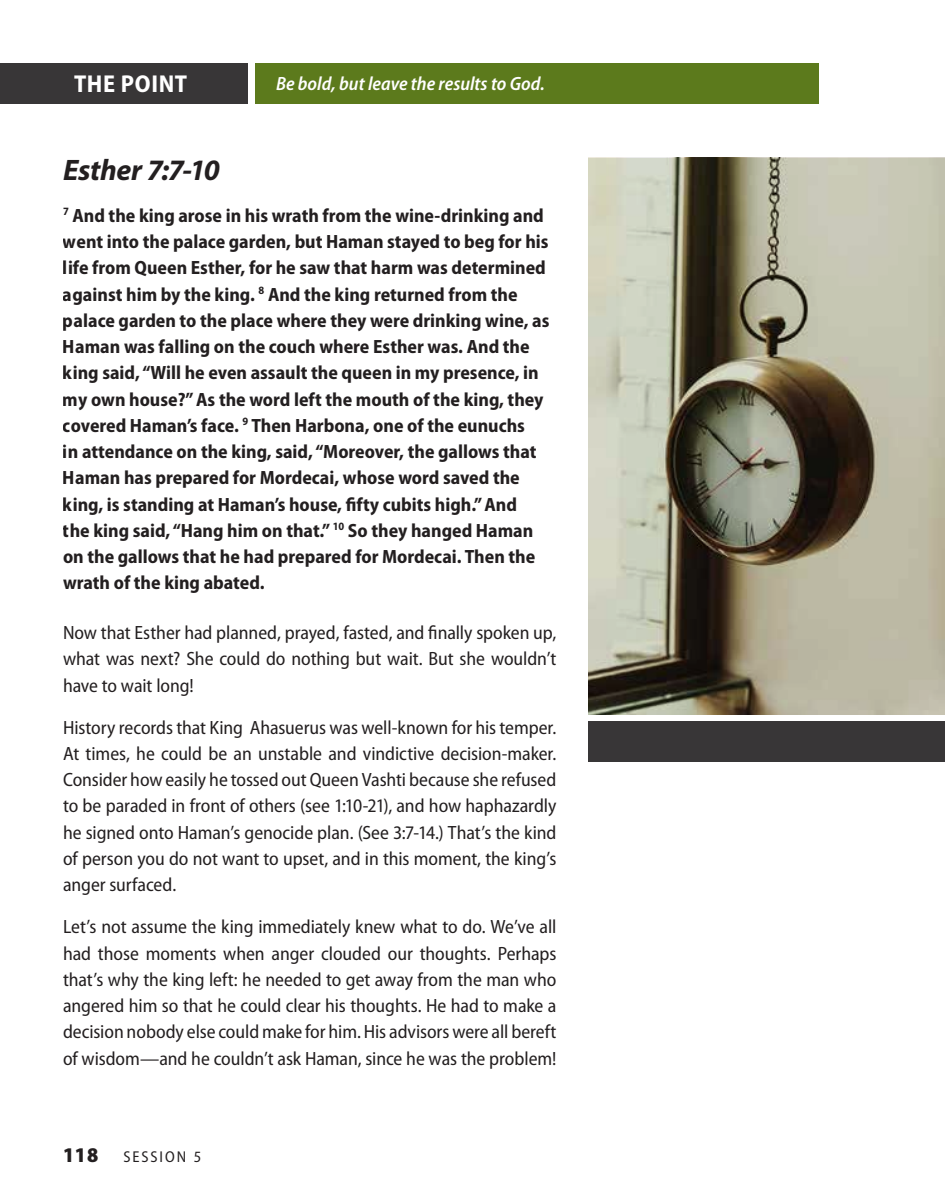
<style>
.page{position:relative;width:945px;height:1197px;background:#fff}
.page>*{position:absolute;margin:0;border:0;box-sizing:border-box;transform-origin:0 0}
.t1{font:italic 700 29.75px "Myriad Pro";letter-spacing:-.01em;color:#231f20}
.t2{font:700 semi-condensed 24.5px "Myriad Pro";letter-spacing:.025em;color:#fff}
.t3{font:900 semi-condensed 21px "Myriad Pro";color:#231f20}
.t4{font:semi-condensed 19.25px/26.2px "Myriad Pro";letter-spacing:-.005em;color:#231f20;text-align:justify}
.t5{font:700 semi-condensed 19.25px/26.2px "Myriad Pro";color:#231f20}
.t6{font:italic 600 semi-condensed 19.25px "Myriad Pro";color:#fff}
.t7{font:semi-condensed 15.75px "Myriad Pro";letter-spacing:.12em;color:#231f20}
</style>
<div class="page">
<div style="left:0;top:63px;width:248px;height:40px;background:#383637"></div>
<div style="left:255px;top:63px;width:564px;height:40px;background:#5c7a1c"></div>
<img style="left:588px;top:158px;width:357px;height:557px">
<div style="left:588px;top:722px;width:357px;height:40px;background:#383637"></div>
<p class="t2" style="left:74px;top:70px;width:115px">THE POINT</p>
<p class="t6" style="left:276px;top:74px;width:271px">Be bold, but leave the results to God.</p>
<h1 class="t1" style="left:63px;top:153px;width:158px">Esther 7:7-10</h1>
<p class="t5" style="left:63px;top:202px;width:488px"><sup>7</sup> And the king arose in his wrath from the wine-drinking and went into the palace garden, but Haman stayed to beg for his life from Queen Esther, for he saw that harm was determined against him by the king. <sup>8</sup> And the king returned from the palace garden to the place where they were drinking wine, as Haman was falling on the couch where Esther was. And the king said, “Will he even assault the queen in my presence, in my own house?” As the word left the mouth of the king, they covered Haman’s face. <sup>9</sup> Then Harbona, one of the eunuchs<br>in attendance on the king, said, “Moreover, the gallows that Haman has prepared for Mordecai, whose word saved the king, is standing at Haman’s house, fifty cubits high.” And<br>the king said, “Hang him on that.” <sup>10</sup> So they hanged Haman on the gallows that he had prepared for Mordecai. Then the wrath of the king abated.</p>
<p class="t4" style="left:63px;top:620px;width:495px">Now that Esther had planned, prayed, fasted, and finally spoken up, what was next? She could do nothing but wait. But she wouldn’t have to wait long!</p>
<p class="t4" style="left:63px;top:715px;width:495px">History records that King Ahasuerus was well-known for his temper.<br>At times, he could be an unstable and vindictive decision-maker.<br>Consider how easily he tossed out Queen Vashti because she refused to be paraded in front of others (see 1:10-21), and how haphazardly he signed onto Haman’s genocide plan. (See 3:7-14.) That’s the kind of person you do not want to upset, and in this moment, the king’s anger surfaced.</p>
<p class="t4" style="left:63px;top:914px;width:495px">Let’s not assume the king immediately knew what to do. We’ve all had those moments when anger clouded our thoughts. Perhaps that’s why the king left: he needed to get away from the man who angered him so that he could clear his thoughts. He had to make a decision nobody else could make for him. His advisors were all bereft of wisdom—and he couldn’t ask Haman, since he was the problem!</p>
<p class="t3" style="left:63px;top:1143px;width:37px">118</p>
<p class="t7" style="left:123px;top:1149px;width:79px">SESSION 5</p>
</div>
